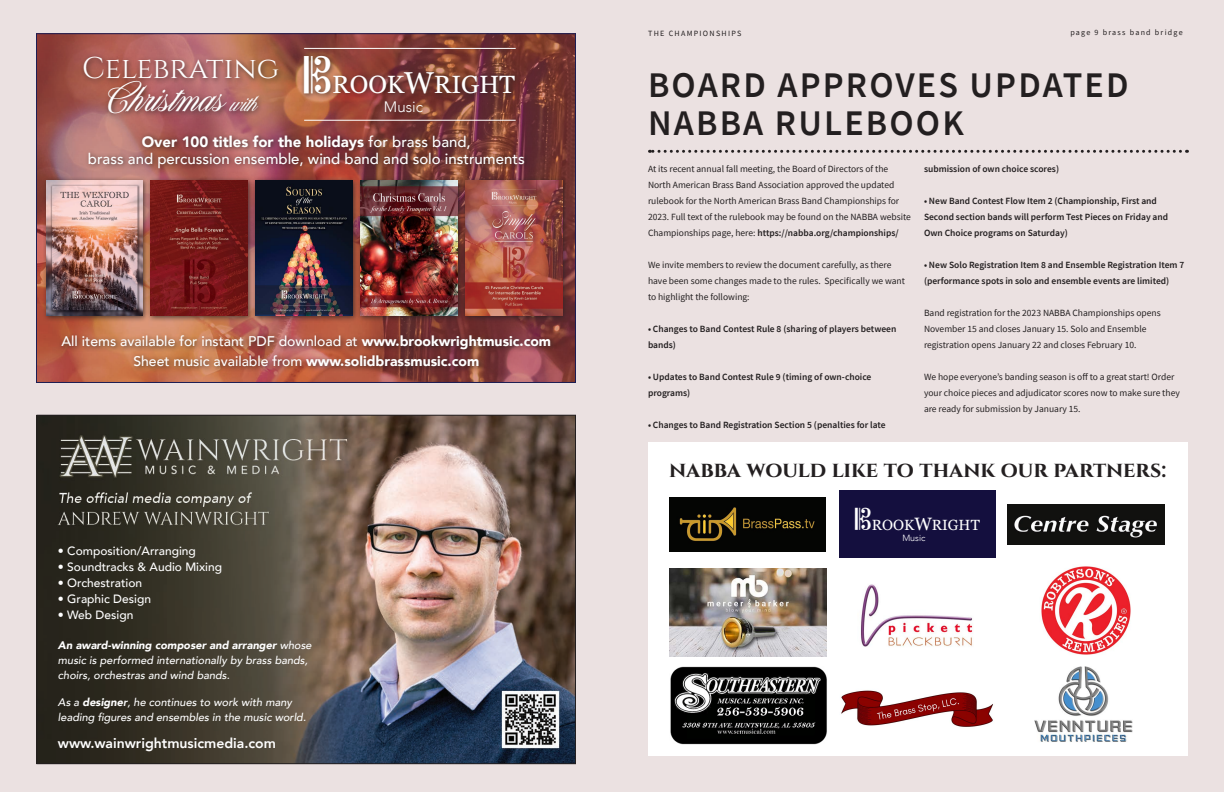
<style>
.page{position:relative;width:1224px;height:792px;background:#ebe1e1}
.page>*{position:absolute;margin:0;border:0;box-sizing:border-box;transform-origin:0 0}
.t1{font:700 40px "Nautica";color:#fff}
.t2{font:37.5px "Opus Std";color:#fff}
.t3{font:600 36px/38px "Source Sans Pro";letter-spacing:.06em;color:#231f20}
.t4{font:30px "Cinzel";letter-spacing:-.005em;color:#fff}
.t5{font:25px "Georgia";color:#fff}
.t6{font:22.2px "Opus Std";color:#fff}
.t7{font:700 22px "Cinzel";color:#231f20}
.t8{font:300 15.1px "Avenir";color:#fff}
.t9{font:500 15px "Avenir";color:#fff}
.t10{font:900 15px "Avenir";color:#fff}
.t11{font:14.8px "Georgia";color:#fff}
.t12{font:500 14px "Avenir";color:#fff}
.t13{font:800 14px "Avenir";color:#fff}
.t14{font:500 12px "Avenir";color:#fff}
.t15{font:italic 500 11px/15px "Avenir";color:#fff}
.t16{font:9.5px/16px "Source Sans Pro";color:#231f20}
.t17{font:600 9.5px/16px "Source Sans Pro";color:#231f20}
.t18{font:300 8.9px "Avenir";color:#fff}
.t19{font:8px "Source Sans Pro";letter-spacing:.16em;color:#231f20}
.s1{font-size:30.3px}
.s2{font-size:24px}
.s3{font-weight:500}
.s4{font-weight:900}
.s5{font-weight:800}
.s6{font-weight:600}
.s7{font-size:17.9px}
</style>
<div class="page">
<svg style="left:650px;top:150px;width:530px;height:3px"></svg>
<img style="left:38px;top:417px;width:536px;height:345px">
<img style="left:38px;top:35px;width:536px;height:346px">
<div style="left:58px;top:131px;width:499px;height:241px;background:#231f20;opacity:.75"></div>
<div style="left:300px;top:52px;width:221px;height:66px;background:#231f20;opacity:.75"></div>
<hr style="left:304px;top:48px;width:212px;height:1px;background:#fff">
<hr style="left:304px;top:120px;width:212px;height:1px;background:#fff">
<div style="left:147px;top:176px;width:107px;height:146px;background:#231f20;opacity:.75"></div>
<img style="left:151px;top:180px;width:96px;height:136px">
<div style="left:42px;top:176px;width:107px;height:146px;background:#231f20;opacity:.75"></div>
<img style="left:46px;top:180px;width:96px;height:136px">
<div style="left:252px;top:176px;width:107px;height:146px;background:#231f20;opacity:.75"></div>
<img style="left:256px;top:180px;width:96px;height:136px">
<div style="left:357px;top:176px;width:107px;height:146px;background:#231f20;opacity:.75"></div>
<img style="left:361px;top:180px;width:96px;height:136px">
<div style="left:461px;top:176px;width:108px;height:146px;background:#231f20;opacity:.75"></div>
<img style="left:466px;top:180px;width:96px;height:136px">
<div style="left:80px;top:53px;width:204px;height:67px;background:#231f20;opacity:.75"></div>
<div style="left:648px;top:442px;width:540px;height:314px;background:#fff"></div>
<img style="left:670px;top:497px;width:156px;height:54px">
<img style="left:1008px;top:504px;width:156px;height:40px">
<div style="left:839px;top:490px;width:156px;height:68px;background:#140f3e"></div>
<img style="left:670px;top:568px;width:156px;height:88px">
<img style="left:860px;top:584px;width:113px;height:63px">
<img style="left:1041px;top:566px;width:90px;height:89px">
<img style="left:670px;top:666px;width:157px;height:79px">
<img style="left:841px;top:690px;width:152px;height:37px">
<img style="left:1034px;top:666px;width:99px;height:76px">
<p class="t4" style="left:82px;top:51px;width:198px">CELEBRATING</p>
<p class="t2" style="left:304px;top:40px;width:30px">B</p>
<p class="t5" style="left:332px;top:66px;width:184px">ROOK<span class="s1">W</span>RIGHT</p>
<p class="t1" style="left:104px;top:74px;width:155px">Christmas <span class="s2">with</span></p>
<p class="t8" style="left:384px;top:98px;width:41px">Music</p>
<p class="t10" style="left:142px;top:128px;width:331px">Over 100 titles for the holidays <span class="s3">for brass band,</span></p>
<p class="t9" style="left:88px;top:145px;width:438px">brass and percussion ensemble, wind band and solo instruments</p>
<p class="t12" style="left:61px;top:329px;width:491px">All items available for instant PDF download at <span class="s4">www.brookwrightmusic.com</span></p>
<p class="t12" style="left:133px;top:349px;width:347px">Sheet music available from <span class="s4">www.solidbrassmusic.com</span></p>
<p class="t14" style="left:58px;top:540px;width:140px">• Composition/Arranging</p>
<p class="t14" style="left:58px;top:556px;width:166px">• Soundtracks &amp; Audio Mixing</p>
<p class="t14" style="left:58px;top:572px;width:86px">• Orchestration</p>
<p class="t14" style="left:58px;top:588px;width:95px">• Graphic Design</p>
<p class="t14" style="left:58px;top:604px;width:77px">• Web Design</p>
<p class="t15" style="left:58px;top:637px;width:255px"><span class="s4">An award-winning composer and arranger</span> whose music is performed internationally by brass bands, choirs, orchestras and wind bands.</p>
<p class="t15" style="left:58px;top:694px;width:236px">As a <span class="s4">designe</span><span class="s5">r</span>, he continues to work with many</p>
<p class="t15" style="left:58px;top:709px;width:250px">leading figures and ensembles in the music world.</p>
<p class="t13" style="left:58px;top:732px;width:220px">www.wainwrightmusicmedia.com</p>
<p class="t19" style="left:648px;top:28px;width:95px">THE CHAMPIONSHIPS</p>
<p class="t19" style="left:1070px;top:28px;width:114px">page 9 brass band bridge</p>
<p class="t3" style="left:648px;top:66px;width:482px">BOARD APPROVES UPDATED<br>NABBA RULEBOOK</p>
<p class="t16" style="left:648px;top:161px;width:264px">At its recent annual fall meeting, the Board of Directors of the North American Brass Band Association approved the updated rulebook for the North American Brass Band Championships for 2023. Full text of the rulebook may be found on the NABBA website Championships page, here: <span class="s6">https://nabba.org/championships/</span></p>
<p class="t16" style="left:648px;top:257px;width:259px">We invite members to review the document carefully, as there have been some changes made to the rules. Specifically we want to highlight the following:</p>
<p class="t17" style="left:648px;top:321px;width:250px">• Changes to Band Contest Rule 8 (sharing of players between bands)</p>
<p class="t17" style="left:648px;top:369px;width:225px">• Updates to Band Contest Rule 9 (timing of own-choice programs)</p>
<p class="t17" style="left:648px;top:417px;width:239px">• Changes to Band Registration Section 5 (penalties for late</p>
<p class="t17" style="left:924px;top:161px;width:137px">submission of own choice scores)</p>
<p class="t17" style="left:924px;top:193px;width:246px">• New Band Contest Flow Item 2 (Championship, First and<br>Second section bands will perform Test Pieces on Friday and<br>Own Choice programs on Saturday)</p>
<p class="t17" style="left:924px;top:257px;width:262px">• New Solo Registration Item 8 and Ensemble Registration Item 7 (performance spots in solo and ensemble events are limited)</p>
<p class="t16" style="left:924px;top:305px;width:238px">Band registration for the 2023 NABBA Championships opens<br>November 15 and closes January 15. Solo and Ensemble registration opens January 22 and closes February 10.</p>
<p class="t16" style="left:924px;top:369px;width:257px">We hope everyone’s banding season is off to a great start! Order your choice pieces and adjudicator scores now to make sure they are ready for submission by January 15.</p>
<p class="t7" style="left:669px;top:456px;width:499px">NABBA WOULD LIKE TO THANK OUR PARTNERS:</p>
<p class="t6" style="left:855px;top:499px;width:19px">B</p>
<p class="t11" style="left:872px;top:514px;width:110px">ROOK<span class="s7">W</span>RIGHT</p>
<p class="t18" style="left:902px;top:533px;width:25px">Music</p>
</div>
